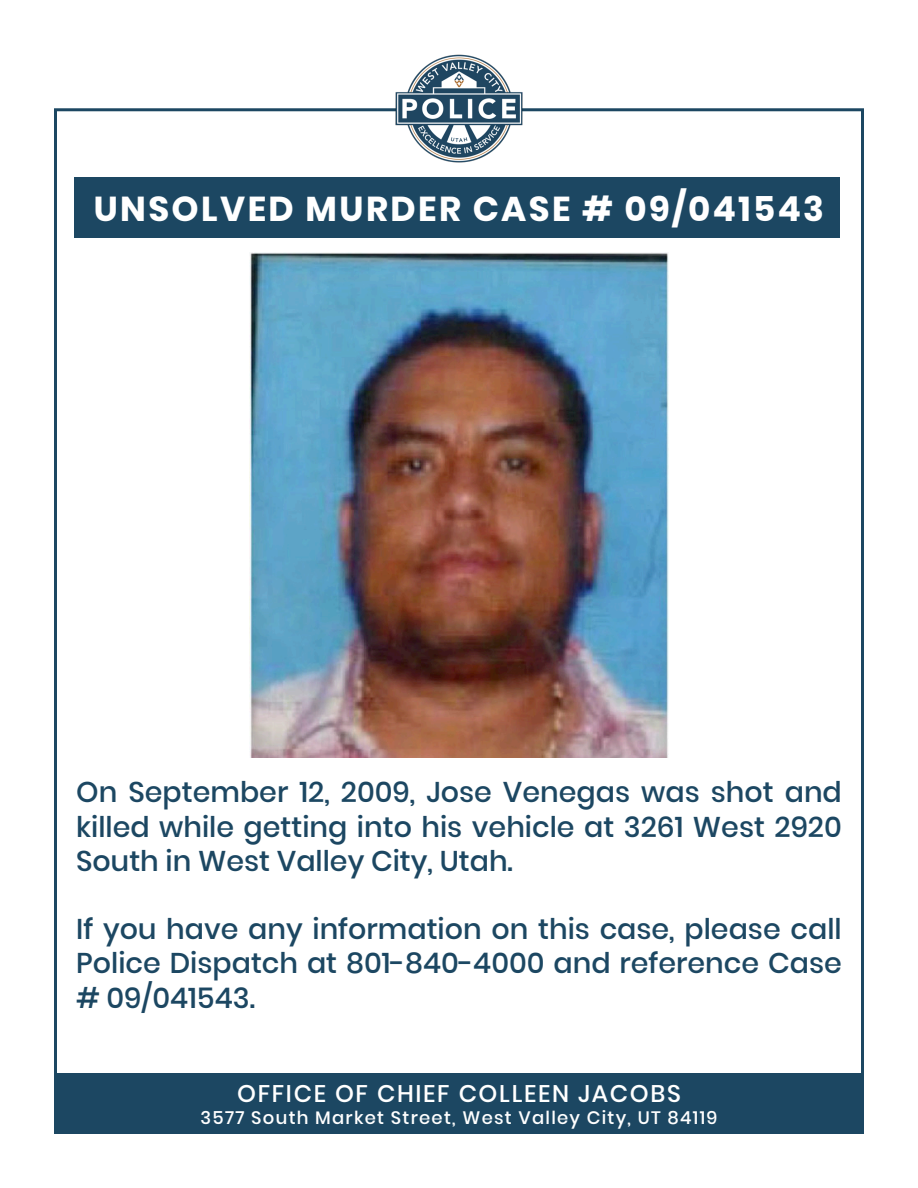
<style>
.page{position:relative;width:918px;height:1188px;background:#fff}
.page>*{position:absolute;margin:0;border:0;box-sizing:border-box;transform-origin:0 0}
.t1{font:700 34.5px "Poppins";letter-spacing:.07em;color:#fff}
.t2{font:500 28.5px/34.2px "Poppins";color:#1c4762;text-align:justify}
.t3{font:500 24px "Poppins";letter-spacing:.07em;color:#fff}
.t4{font:500 18px "Poppins";letter-spacing:.07em;color:#fff}
</style>
<div class="page">
<img style="left:250px;top:253px;width:418px;height:504px">
<img style="left:395px;top:54px;width:128px;height:109px">
<div style="left:54px;top:1074px;width:810px;height:60px;background:#1c4762"></div>
<div style="left:75px;top:177px;width:765px;height:61px;background:#1c4762"></div>
<p class="t1" style="left:94px;top:189px;width:732px">UNSOLVED MURDER CASE # 09/041543</p>
<p class="t2" style="left:76px;top:776px;width:767px">On September 12, 2009, Jose Venegas was shot and killed while getting into his vehicle at 3261 West 2920<br>South in West Valley City, Utah.</p>
<p class="t2" style="left:76px;top:912px;width:767px">If you have any information on this case, please call Police Dispatch at 801-840-4000 and reference Case # 09/041543.</p>
<p class="t3" style="left:237px;top:1080px;width:445px">OFFICE OF CHIEF COLLEEN JACOBS</p>
<p class="t4" style="left:201px;top:1107px;width:518px">3577 South Market Street, West Valley City, UT 84119</p>
</div>
